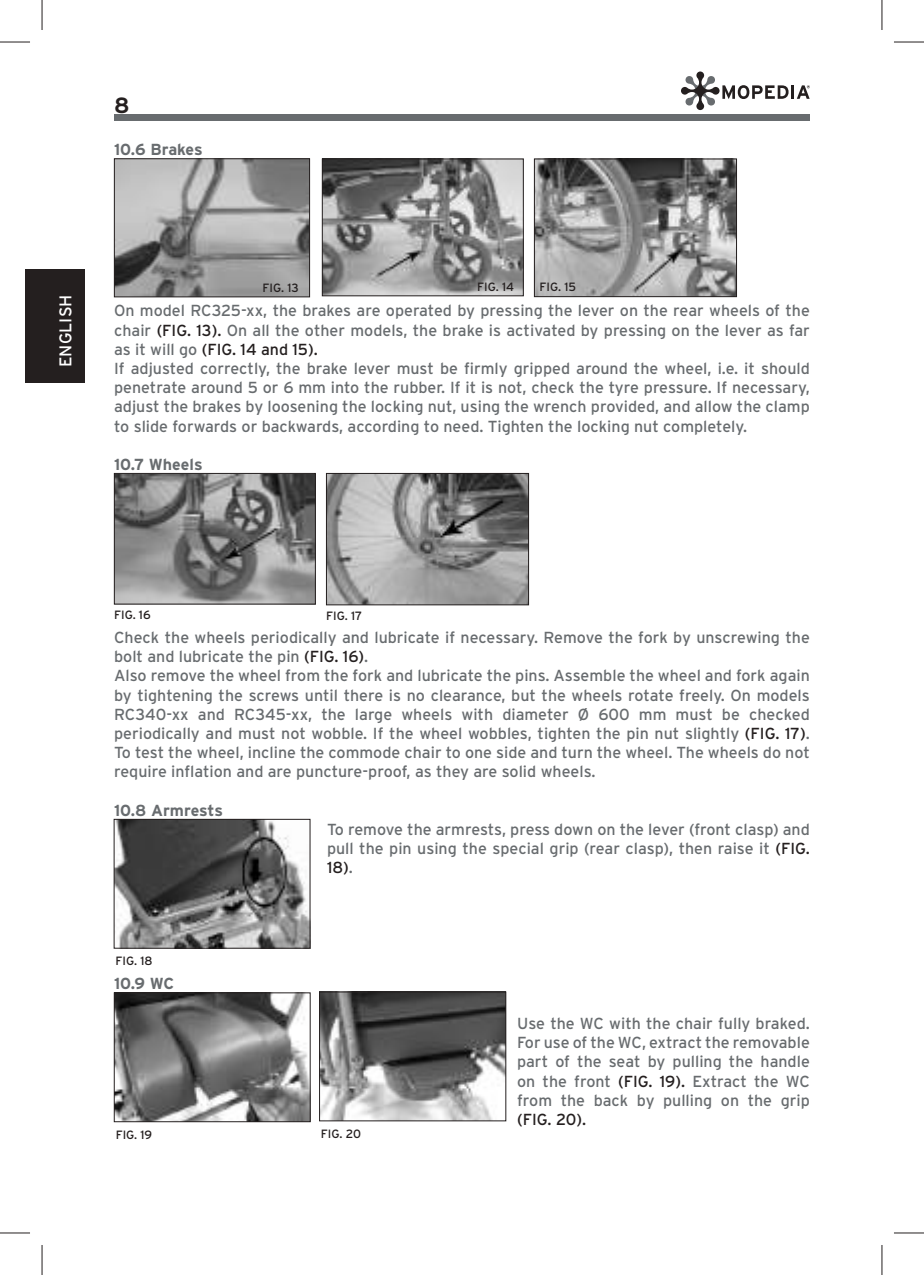
<style>
.page{position:relative;width:924px;height:1275px;background:#fff}
.page>*{position:absolute;margin:0;border:0;box-sizing:border-box;transform-origin:0 0}
.t1{font:700 22px "Interstate";color:#241f1f}
.t2{font:17px "Interstate";letter-spacing:.005em;color:#fff}
.t3{font:16px/19.2px "Interstate";color:#686c6f}
.t4{font:700 16px "Interstate";color:#686c6f}
.t5{font:16px "Interstate";color:#241f1f}
.t6{font:12px "Interstate";color:#241f1f}
.s1{color:#241f1f}
</style>
<div class="page">
<div style="left:114px;top:114px;width:695px;height:7px;background:#686c6f"></div>
<svg style="left:681px;top:71px;width:128px;height:39px"></svg>
<div style="left:25px;top:269px;width:60px;height:113px;background:#241f1f"></div>
<img style="left:116px;top:160px;width:192px;height:135px">
<div style="left:114px;top:158px;width:196px;height:139px;border:1px solid #241f1f"></div>
<img style="left:324px;top:161px;width:197px;height:133px">
<div style="left:322px;top:159px;width:201px;height:137px;border:1px solid #241f1f"></div>
<img style="left:536px;top:161px;width:198px;height:134px">
<div style="left:534px;top:159px;width:202px;height:138px;border:1px solid #241f1f"></div>
<img style="left:116px;top:475px;width:197px;height:127px">
<div style="left:114px;top:473px;width:201px;height:131px;border:1px solid #241f1f"></div>
<img style="left:328px;top:475px;width:198px;height:128px">
<div style="left:326px;top:473px;width:202px;height:132px;border:1px solid #241f1f"></div>
<img style="left:116px;top:821px;width:192px;height:125px">
<div style="left:114px;top:819px;width:196px;height:129px;border:1px solid #241f1f"></div>
<img style="left:116px;top:994px;width:192px;height:125px">
<div style="left:114px;top:992px;width:196px;height:129px;border:1px solid #241f1f"></div>
<img style="left:321px;top:993px;width:182px;height:126px">
<div style="left:319px;top:991px;width:186px;height:130px;border:1px solid #241f1f"></div>
<hr style="left:0;top:42px;width:30px;height:1px;background:#241f1f">
<hr style="left:893px;top:42px;width:30px;height:1px;background:#241f1f">
<hr style="left:0;top:1232px;width:30px;height:1px;background:#241f1f">
<hr style="left:893px;top:1232px;width:30px;height:1px;background:#241f1f">
<hr style="left:42px;top:0;width:1px;height:30px;background:#241f1f">
<hr style="left:42px;top:1245px;width:1px;height:30px;background:#241f1f">
<hr style="left:881px;top:0;width:1px;height:30px;background:#241f1f">
<hr style="left:881px;top:1245px;width:1px;height:30px;background:#241f1f">
<h1 class="t1" style="left:114px;top:93px;width:17px">8</h1>
<p class="t4" style="left:114px;top:141px;width:90px">10.6 Brakes</p>
<p class="t2" style="left:56px;top:367px;width:74px;rotate:-90deg">ENGLISH</p>
<p class="t6" style="left:262px;top:280px;width:38px">FIG. 13</p>
<p class="t6" style="left:477px;top:280px;width:38px">FIG. 14</p>
<p class="t6" style="left:539px;top:280px;width:38px">FIG. 15</p>
<p class="t3" style="left:114px;top:301px;width:697px">On model RC325-xx, the brakes are operated by pressing the lever on the rear wheels of the chair <span class="s1">(FIG. 13).</span> On all the other models, the brake is activated by pressing on the lever as far as it will go <span class="s1">(FIG. 14 and 15).<br></span>If adjusted correctly, the brake lever must be firmly gripped around the wheel, i.e. it should penetrate around 5 or 6 mm into the rubber. If it is not, check the tyre pressure. If necessary, adjust the brakes by loosening the locking nut, using the wrench provided, and allow the clamp to slide forwards or backwards, according to need. Tighten the locking nut completely.</p>
<p class="t4" style="left:114px;top:455px;width:90px">10.7 Wheels</p>
<p class="t6" style="left:114px;top:608px;width:38px">FIG. 16</p>
<p class="t6" style="left:326px;top:609px;width:38px">FIG. 17</p>
<p class="t3" style="left:114px;top:627px;width:697px">Check the wheels periodically and lubricate if necessary. Remove the fork by unscrewing the bolt and lubricate the pin <span class="s1">(FIG. 16)</span>.<br>Also remove the wheel from the fork and lubricate the pins. Assemble the wheel and fork again by tightening the screws until there is no clearance, but the wheels rotate freely. On models RC340-xx and RC345-xx, the large wheels with diameter Ø 600 mm must be checked periodically and must not wobble. If the wheel wobbles, tighten the pin nut slightly <span class="s1">(FIG. 17)</span>.<br>To test the wheel, incline the commode chair to one side and turn the wheel. The wheels do not require inflation and are puncture-proof, as they are solid wheels.</p>
<p class="t4" style="left:114px;top:801px;width:110px">10.8 Armrests</p>
<p class="t6" style="left:115px;top:954px;width:38px">FIG. 18</p>
<p class="t4" style="left:114px;top:974px;width:62px">10.9 WC</p>
<p class="t3" style="left:327px;top:819px;width:484px;text-align:justify">To remove the armrests, press down on the lever (front clasp) and pull the pin using the special grip (rear clasp), then raise it <span class="s1">(FIG.<br>18)</span>.</p>
<p class="t3" style="left:517px;top:1013px;width:294px;text-align:justify">Use the WC with the chair fully braked.<br>For use of the WC, extract the removable part of the seat by pulling the handle on the front <span class="s1">(FIG. 19).</span> Extract the WC from the back by pulling on the grip</p>
<p class="t5" style="left:517px;top:1110px;width:70px">(FIG. 20).</p>
<p class="t6" style="left:116px;top:1127px;width:38px">FIG. 19</p>
<p class="t6" style="left:321px;top:1126px;width:42px">FIG. 20</p>
</div>
